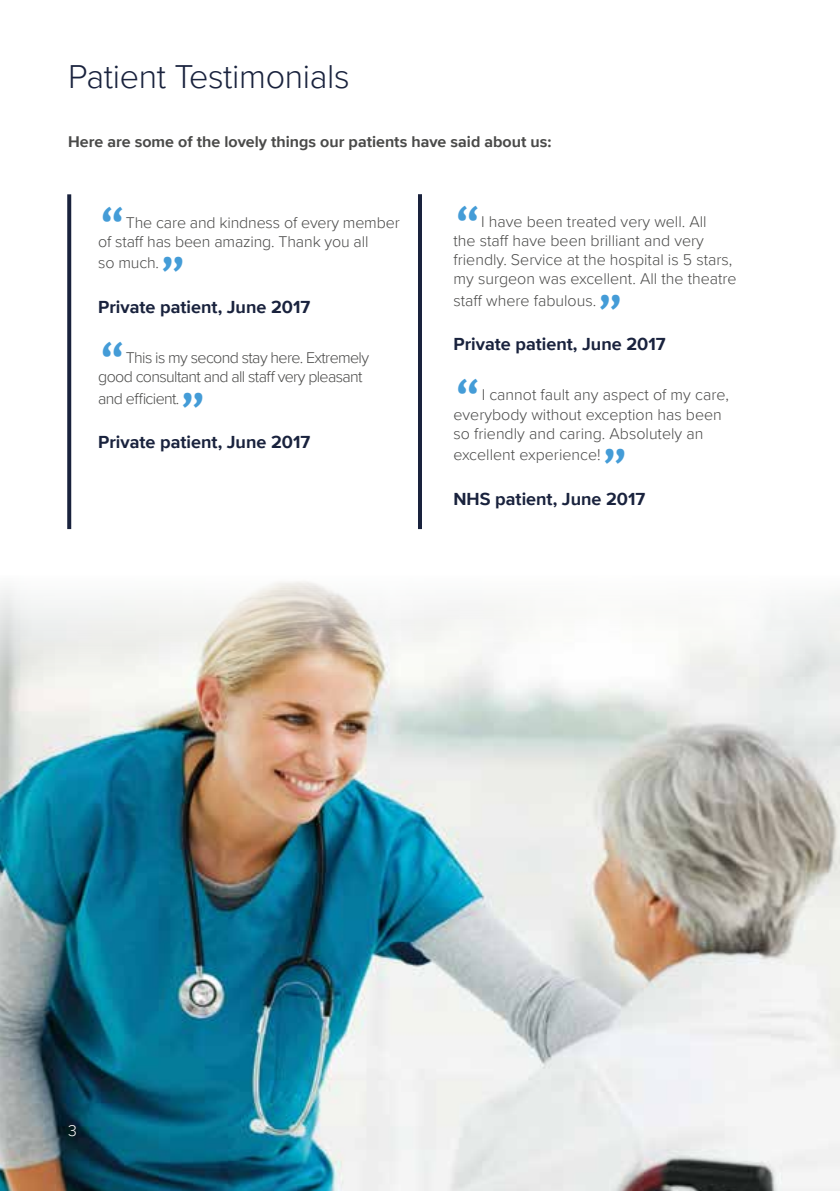
<style>
.page{position:relative;width:840px;height:1191px;background:#fff}
.page>*{position:absolute;margin:0;border:0;box-sizing:border-box;transform-origin:0 0}
.t1{font:700 48px "Trebuchet MS";color:#449cd7}
.t2{font:300 34px "Proxima Nova";letter-spacing:-.01em;color:#19223d}
.t3{font:700 18px "Proxima Nova";color:#19223d}
.t4{font:300 16px/19.2px "Proxima Nova";color:#4a4a49}
.t5{font:300 16px/19.2px "Proxima Nova";letter-spacing:-.04em;color:#4a4a49}
.t6{font:700 16px "Proxima Nova";color:#4a4a49}
.t7{font:300 16px "Proxima Nova";color:#fff}
</style>
<div class="page">
<svg style="left:67px;top:194px;width:4px;height:335px"></svg>
<hr style="left:418px;top:194px;width:4px;height:335px;background:#19223d">
<img style="left:0;top:581px;width:839px;height:610px">
<h2 class="t2" style="left:68px;top:51px;width:283px">Patient Testimonials</h2>
<p class="t6" style="left:68px;top:130px;width:484px">Here are some of the lovely things our patients have said about us:</p>
<h1 class="t1" style="left:98px;top:194px;width:30px">“</h1>
<p class="t4" style="left:98px;top:212px;width:303px;text-indent:28px">The care and kindness of every member of staff has been amazing. Thank you all</p>
<p class="t4" style="left:98px;top:253px;width:62px">so much.</p>
<h1 class="t1" style="left:159px;top:245px;width:30px">”</h1>
<p class="t3" style="left:98px;top:293px;width:213px">Private patient, June 2017</p>
<h1 class="t1" style="left:98px;top:330px;width:30px">“</h1>
<p class="t5" style="left:98px;top:347px;width:272px;text-indent:28px">This is my second stay here. Extremely good consultant and all staff very pleasant</p>
<p class="t5" style="left:98px;top:388px;width:83px">and efficient.</p>
<h1 class="t1" style="left:179px;top:380px;width:30px">”</h1>
<p class="t3" style="left:98px;top:428px;width:213px">Private patient, June 2017</p>
<h1 class="t1" style="left:453px;top:194px;width:30px">“</h1>
<p class="t4" style="left:453px;top:211px;width:284px;text-indent:28px">I have been treated very well. All<br>the staff have been brilliant and very friendly. Service at the hospital is 5 stars, my surgeon was excellent. All the theatre</p>
<p class="t4" style="left:453px;top:290px;width:144px">staff where fabulous.</p>
<h1 class="t1" style="left:596px;top:283px;width:30px">”</h1>
<p class="t3" style="left:453px;top:331px;width:213px">Private patient, June 2017</p>
<h1 class="t1" style="left:453px;top:367px;width:30px">“</h1>
<p class="t4" style="left:453px;top:385px;width:277px;text-indent:28px">I cannot fault any aspect of my care, everybody without exception has been so friendly and caring. Absolutely an</p>
<p class="t4" style="left:453px;top:445px;width:149px">excellent experience!</p>
<h1 class="t1" style="left:600px;top:437px;width:30px">”</h1>
<p class="t3" style="left:453px;top:485px;width:193px">NHS patient, June 2017</p>
<p class="t7" style="left:68px;top:1118px;width:10px">3</p>
</div>
